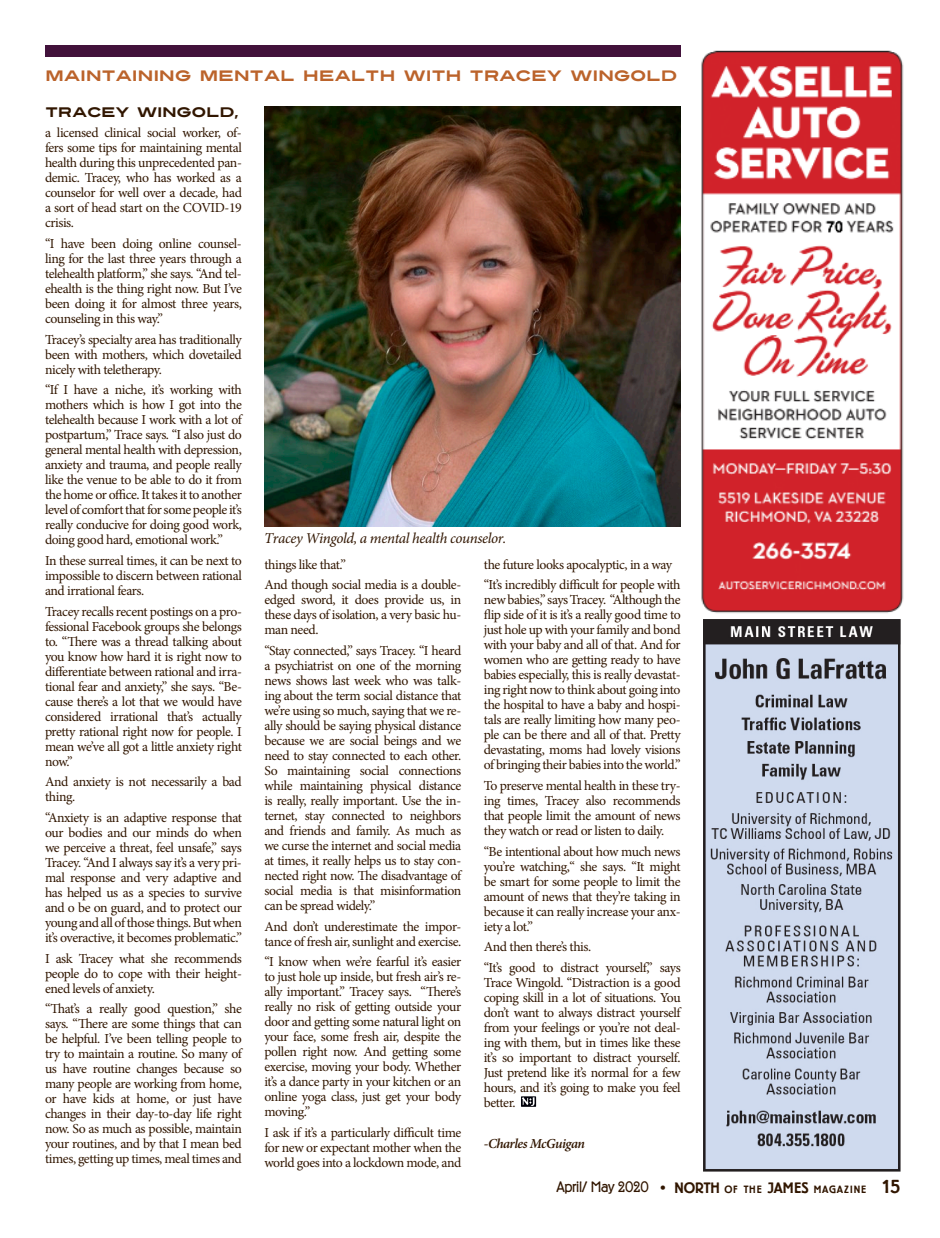
<style>
.page{position:relative;width:940px;height:1238px;background:#fff}
.page>*{position:absolute;margin:0;border:0;box-sizing:border-box;transform-origin:0 0}
.t1{font:15px "Turnpike";letter-spacing:-.025em;color:#bb632b}
.t2{font:italic 15px "Minion Pro";letter-spacing:-.025em;color:#311600}
.t3{font:300 15px "Berliner Grotesk";letter-spacing:-.025em;color:#311600}
.t4{font:13.75px/15px "Minion Pro";letter-spacing:-.03em;color:#311600;text-align:justify}
.t5{font:italic 600 13.75px "Minion Pro";letter-spacing:-.035em;color:#311600}
.t6{font:13.75px "Turnpike";letter-spacing:-.03em;color:#311600}
.t7{font:500 10.5px "Berliner Grotesk";color:#311600}
.s1{font-weight:300;font-size:15px}
.s2{font-size:15px}
.s3{font-size:18.75px}
</style>
<div class="page">
<div style="left:45px;top:45px;width:635px;height:11px;background:#42123b"></div>
<svg style="left:521px;top:1096px;width:15px;height:10px"></svg>
<svg style="left:522px;top:1097px;width:12px;height:9px"></svg>
<img style="left:703px;top:619px;width:197px;height:552px">
<img style="left:701px;top:50px;width:203px;height:563px">
<img style="left:264px;top:107px;width:416px;height:420px">
<p class="t1" style="left:45px;top:65px;width:634px">MAINTAINING MENTAL HEALTH WITH TRACEY WINGOLD</p>
<p class="t6" style="left:45px;top:102px;width:195px">TRACEY WINGOLD,</p>
<p class="t4" style="left:45px;top:125px;width:198px">a licensed clinical social worker, of&shy;fers some tips for maintaining mental health during this unprecedented pan&shy;demic. Tracey, who has worked as a counselor for well over a decade, had a sort of head start on the COVID-19 crisis.</p>
<p class="t4" style="left:45px;top:236px;width:198px">“I have been doing online counsel&shy;ling for the last three years through a telehealth platform,” she says. “And tel&shy;ehealth is the thing right now. But I’ve been doing it for almost three years, counseling in this way.”</p>
<p class="t4" style="left:45px;top:332px;width:198px">Tracey’s specialty area has traditionally been with mothers, which dovetailed nicely with teletherapy.</p>
<p class="t4" style="left:45px;top:382px;width:198px">“If I have a niche, it’s working with mothers which is how I got into the telehealth because I work with a lot of postpartum,” Trace says. “I also just do general mental health with depression, anxiety and trauma, and people really like the venue to be able to do it from the home or office. It takes it to another level of comfort that for some people it’s really conducive for doing good work, doing good hard, emotional work.”</p>
<p class="t4" style="left:45px;top:553px;width:198px">In these surreal times, it can be next to impossible to discern between rational and irrational fears.</p>
<p class="t4" style="left:45px;top:604px;width:198px">Tracey recalls recent postings on a pro&shy;fessional Facebook groups she belongs to. “There was a thread talking about you know how hard it is right now to differentiate between rational and irra&shy;tional fear and anxiety,” she says. “Be&shy;cause there’s a lot that we would have considered irrational that’s actually pretty rational right now for people. I mean we’ve all got a little anxiety right now.”</p>
<p class="t4" style="left:45px;top:774px;width:198px">And anxiety is not necessarily a bad thing.</p>
<p class="t4" style="left:45px;top:810px;width:198px">“Anxiety is an adaptive response that our bodies and our minds do when we perceive a threat, feel unsafe,” says Tracey. “And I always say it’s a very pri&shy;mal response and very adaptive and has helped us as a species to survive and o be on guard, and to protect our young and all of those things. But when it’s overactive, it becomes problematic.”</p>
<p class="t4" style="left:45px;top:951px;width:198px">I ask Tracey what she recommends people do to cope with their height&shy;ened levels of anxiety.</p>
<p class="t4" style="left:45px;top:1001px;width:198px">“That’s a really good question,” she says. “There are some things that can be helpful. I’ve been telling people to try to maintain a routine. So many of us have routine changes because so many people are working from home, or have kids at home, or just have changes in their day-to-day life right now. So as much as possible, maintain your routines, and by that I mean bed times, getting up times, meal times and</p>
<p class="t2" style="left:264px;top:528px;width:244px">Tracey Wingold, a mental health counselor.</p>
<p class="t4" style="left:264px;top:554px;width:198px;line-height:20.6px">things like that.”<br>And though social media is a double-</p>
<p class="t4" style="left:264px;top:592px;width:198px">edged sword, it does provide us, in these days of isolation, a very basic hu&shy;man need.</p>
<p class="t4" style="left:264px;top:643px;width:198px">“Stay connected,” says Tracey. “I heard a psychiatrist on one of the morning news shows last week who was talk&shy;ing about the term social distance that we’re using so much, saying that we re&shy;ally should be saying physical distance because we are social beings and we need to stay connected to each other.<br>So maintaining social connections while maintaining physical distance is really, really important. Use the in&shy;ternet, stay connected to neighbors and friends and family. As much as we curse the internet and social media at times, it really helps us to stay con&shy;nected right now. The disadvantage of social media is that misinformation can be spread widely.”</p>
<p class="t4" style="left:264px;top:918px;width:198px">And don’t underestimate the impor&shy;tance of fresh air, sunlight and exercise.</p>
<p class="t4" style="left:264px;top:954px;width:198px">“I know when we’re fearful it’s easier to just hole up inside, but fresh air’s re&shy;ally important.” Tracey says. “There’s really no risk of getting outside your door and getting some natural light on your face, some fresh air, despite the pollen right now. And getting some exercise, moving your body. Whether it’s a dance party in your kitchen or an online yoga class, just get your body moving.”</p>
<p class="t4" style="left:264px;top:1125px;width:198px">I ask if it’s a particularly difficult time for new or expectant mother when the world goes into a lockdown mode, and</p>
<p class="t4" style="left:484px;top:554px;width:198px;line-height:20.6px">the future looks apocalyptic, in a way “It’s incredibly difficult for people with</p>
<p class="t4" style="left:484px;top:592px;width:198px">new babies,” says Tracey. “Although the flip side of it is it’s a really good time to just hole up with your family and bond with your baby and all of that. And for women who are getting ready to have babies especially, this is really devastat&shy;ing right now to think about going into the hospital to have a baby and hospi&shy;tals are really limiting how many peo&shy;ple can be there and all of that. Pretty devastating, moms had lovely visions of bringing their babies into the world.”</p>
<p class="t4" style="left:484px;top:778px;width:198px">To preserve mental health in these try&shy;ing times, Tracey also recommends that people limit the amount of news they watch or read or listen to daily.</p>
<p class="t4" style="left:484px;top:843px;width:198px">“Be intentional about how much news you’re watching,“ she says. “It might be smart for some people to limit the amount of news that they’re taking in because it can really increase your anx&shy;iety a lot.”</p>
<p class="t4" style="left:484px;top:936px;width:198px;line-height:20.6px">And then there’s this.<br>“It’s good to distract yourself,” says</p>
<p class="t4" style="left:484px;top:975px;width:198px">Trace Wingold. “Distraction is a good coping skill in a lot of situations. You don’t want to always distract yourself from your feelings or you’re not deal&shy;ing with them, but in times like these it’s so important to distract yourself.<br>Just pretend like it’s normal for a few hours, and it’s going to make you feel better.</p>
<p class="t5" style="left:484px;top:1134px;width:103px">-Charles McGuigan</p>
<p class="t7" style="left:580px;top:1183px;width:321px"><span class="s1">March 2020</span> <span class="s2">•</span> <span class="s2">NORTH</span> OF TH E <span class="s2">JAMES</span> MAGAZIN E <span class="s3">15</span></p>
<p class="t3" style="left:556px;top:1178px;width:94px">April/ May 020</p>
</div>
